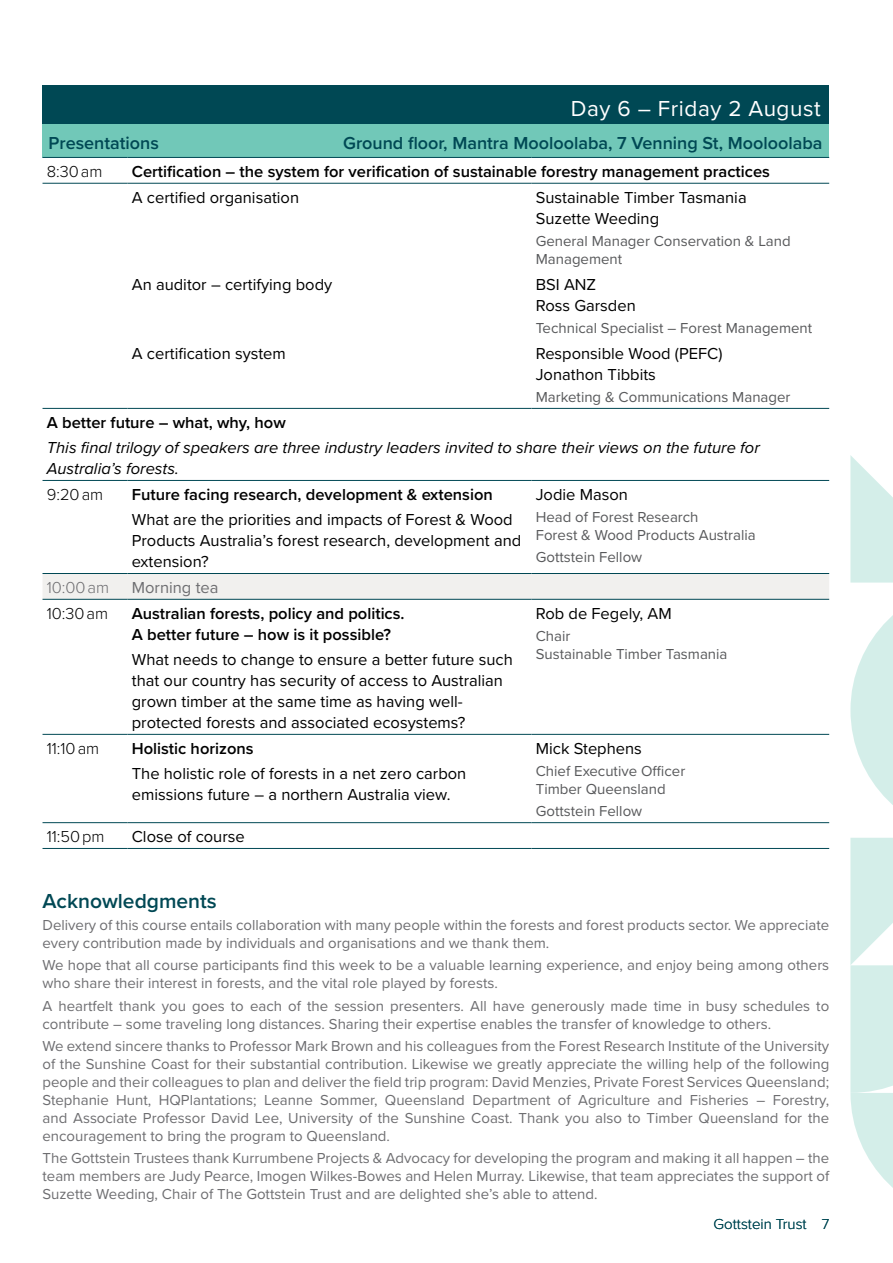
<style>
.page{position:relative;width:893px;height:1263px;background:#fff}
.page>*{position:absolute;margin:0;border:0;box-sizing:border-box;transform-origin:0 0}
.t1{font:22.5px "Proxima Nova";letter-spacing:.025em;color:#fff}
.t2{font:600 21px "Proxima Nova";color:#004854}
.t3{font:600 18px "Proxima Nova";color:#004854}
.t4{font:16.5px/21px "Proxima Nova";color:#000}
.t5{font:600 16.5px/21px "Proxima Nova";color:#000}
.t6{font:italic 16.5px/21px "Proxima Nova";color:#000}
.t7{font:300 16.5px "Proxima Nova";color:#000}
.t8{font:16.5px "Proxima Nova";color:#6e6e71}
.t9{font:300 16.5px "Proxima Nova";color:#6e6e71}
.t10{font:15px/18px "Proxima Nova";color:#6e6e71}
.t11{font:15px/18px "Proxima Nova";color:#58595b}
.t12{font:300 15px "Proxima Nova";color:#004854}
</style>
<div class="page">
<svg style="left:850px;top:455px;width:43px;height:733px"></svg>
<div style="left:43px;top:85px;width:786px;height:39px;background:#004854"></div>
<div style="left:43px;top:124px;width:786px;height:33px;background:#71c8b8"></div>
<svg style="left:43px;top:182px;width:786px;height:642px"></svg>
<div style="left:43px;top:574px;width:786px;height:25px;background:#f1f0ee"></div>
<hr style="left:43px;top:157px;width:85px;height:1px;background:#004854">
<hr style="left:43px;top:822px;width:85px;height:1px;background:#004854">
<hr style="left:128px;top:822px;width:403px;height:1px;background:#004854">
<hr style="left:43px;top:734px;width:85px;height:1px;background:#004854">
<hr style="left:128px;top:734px;width:403px;height:1px;background:#004854">
<hr style="left:128px;top:573px;width:403px;height:1px;background:#004854">
<hr style="left:531px;top:573px;width:298px;height:1px;background:#004854">
<hr style="left:128px;top:599px;width:403px;height:1px;background:#004854">
<hr style="left:531px;top:599px;width:298px;height:1px;background:#004854">
<hr style="left:43px;top:573px;width:85px;height:1px;background:#004854">
<hr style="left:43px;top:599px;width:85px;height:1px;background:#004854">
<hr style="left:43px;top:848px;width:85px;height:1px;background:#004854">
<hr style="left:128px;top:848px;width:403px;height:1px;background:#004854">
<hr style="left:531px;top:848px;width:298px;height:1px;background:#004854">
<hr style="left:43px;top:183px;width:85px;height:1px;background:#004854">
<hr style="left:43px;top:408px;width:85px;height:1px;background:#004854">
<hr style="left:128px;top:408px;width:403px;height:1px;background:#004854">
<hr style="left:531px;top:408px;width:298px;height:1px;background:#004854">
<hr style="left:43px;top:480px;width:85px;height:1px;background:#004854">
<hr style="left:128px;top:480px;width:403px;height:1px;background:#004854">
<hr style="left:531px;top:480px;width:298px;height:1px;background:#004854">
<hr style="left:128px;top:157px;width:403px;height:1px;background:#004854">
<hr style="left:531px;top:157px;width:298px;height:1px;background:#004854">
<hr style="left:128px;top:183px;width:403px;height:1px;background:#004854">
<hr style="left:531px;top:183px;width:298px;height:1px;background:#004854">
<hr style="left:531px;top:734px;width:298px;height:1px;background:#004854">
<hr style="left:531px;top:822px;width:298px;height:1px;background:#004854">
<h1 class="t1" style="left:571px;top:91px;width:251px">Day 6 – Friday 2 August</h1>
<p class="t3" style="left:49px;top:130px;width:112px">Presentations</p>
<p class="t3" style="left:343px;top:130px;width:481px">Ground floor, Mantra Mooloolaba, 7 Venning St, Mooloolaba</p>
<p class="t7" style="left:47px;top:159px;width:57px">8:30 am</p>
<p class="t5" style="left:132px;top:160px;width:640px">Certification – the system for verification of sustainable forestry management practices</p>
<p class="t4" style="left:132px;top:186px;width:169px">A certified organisation</p>
<p class="t4" style="left:536px;top:186px;width:212px">Sustainable Timber Tasmania<br>Suzette Weeding</p>
<p class="t11" style="left:536px;top:231px;width:256px">General Manager Conservation &amp; Land<br>Management</p>
<p class="t4" style="left:132px;top:273px;width:202px">An auditor – certifying body</p>
<p class="t4" style="left:536px;top:273px;width:102px">BSI ANZ<br>Ross Garsden</p>
<p class="t11" style="left:536px;top:318px;width:278px">Technical Specialist – Forest Management</p>
<p class="t4" style="left:132px;top:342px;width:156px">A certification system</p>
<p class="t4" style="left:536px;top:342px;width:188px">Responsible Wood (PEFC)<br>Jonathon Tibbits</p>
<p class="t11" style="left:536px;top:387px;width:256px">Marketing &amp; Communications Manager</p>
<p class="t5" style="left:47px;top:411px;width:240px">A better future – what, why, how</p>
<p class="t6" style="left:47px;top:436px;width:714px">This final trilogy of speakers are three industry leaders invited to share their views on the future for<br>Australia’s forests.</p>
<p class="t7" style="left:47px;top:482px;width:58px">9:20 am</p>
<p class="t5" style="left:132px;top:483px;width:362px">Future facing research, development &amp; extension</p>
<p class="t4" style="left:132px;top:508px;width:391px">What are the priorities and impacts of Forest &amp; Wood<br>Products Australia’s forest research, development and extension?</p>
<p class="t4" style="left:536px;top:483px;width:94px">Jodie Mason</p>
<p class="t11" style="left:536px;top:507px;width:222px">Head of Forest Research<br>Forest &amp; Wood Products Australia</p>
<p class="t11" style="left:536px;top:548px;width:108px">Gottstein Fellow</p>
<p class="t9" style="left:47px;top:575px;width:64px">10:00 am</p>
<p class="t8" style="left:132px;top:575px;width:88px">Morning tea</p>
<p class="t7" style="left:47px;top:601px;width:63px">10:30 am</p>
<p class="t5" style="left:132px;top:602px;width:274px">Australian forests, policy and politics.<br>A better future – how is it possible?</p>
<p class="t4" style="left:132px;top:648px;width:383px">What needs to change to ensure a better future such that our country has security of access to Australian grown timber at the same time as having well&shy;protected forests and associated ecosystems?</p>
<p class="t7" style="left:47px;top:736px;width:54px">11:10 am</p>
<p class="t5" style="left:132px;top:737px;width:123px">Holistic horizons</p>
<p class="t4" style="left:132px;top:762px;width:336px">The holistic role of forests in a net zero carbon emissions future – a northern Australia view.</p>
<p class="t7" style="left:47px;top:824px;width:59px">11:50 pm</p>
<p class="t4" style="left:132px;top:825px;width:114px">Close of course</p>
<p class="t4" style="left:536px;top:602px;width:137px">Rob de Fegely, AM</p>
<p class="t11" style="left:536px;top:626px;width:193px">Chair<br>Sustainable Timber Tasmania</p>
<p class="t4" style="left:536px;top:737px;width:108px">Mick Stephens</p>
<p class="t11" style="left:536px;top:761px;width:151px">Chief Executive Officer<br>Timber Queensland</p>
<p class="t11" style="left:536px;top:802px;width:108px">Gottstein Fellow</p>
<h2 class="t2" style="left:43px;top:885px;width:176px">Acknowledgments</h2>
<p class="t10" style="left:43px;top:915px;width:788px">Delivery of this course entails collaboration with many people within the forests and forest products sector. We appreciate every contribution made by individuals and organisations and we thank them.</p>
<p class="t10" style="left:43px;top:956px;width:788px">We hope that all course participants find this week to be a valuable learning experience, and enjoy being among others who share their interest in forests, and the vital role played by forests.</p>
<p class="t10" style="left:43px;top:996px;width:788px">A heartfelt thank you goes to each of the session presenters. All have generously made time in busy schedules to contribute – some traveling long distances. Sharing their expertise enables the transfer of knowledge to others.</p>
<p class="t10" style="left:43px;top:1036px;width:788px;text-align:justify">We extend sincere thanks to Professor Mark Brown and his colleagues from the Forest Research Institute of the University of the Sunshine Coast for their substantial contribution. Likewise we greatly appreciate the willing help of the following people and their colleagues to plan and deliver the field trip program: David Menzies, Private Forest Services Queensland; Stephanie Hunt, HQPlantations; Leanne Sommer, Queensland Department of Agriculture and Fisheries – Forestry, and Associate Professor David Lee, University of the Sunshine Coast. Thank you also to Timber Queensland for the encouragement to bring the program to Queensland.</p>
<p class="t10" style="left:43px;top:1148px;width:788px;text-align:justify">The Gottstein Trustees thank Kurrumbene Projects &amp; Advocacy for developing the program and making it all happen – the team members are Judy Pearce, Imogen Wilkes-Bowes and Helen Murray. Likewise, that team appreciates the support of Suzette Weeding, Chair of The Gottstein Trust and are delighted she’s able to attend.</p>
<p class="t12" style="left:713px;top:1213px;width:117px">Gottstein Trust 7</p>
</div>
